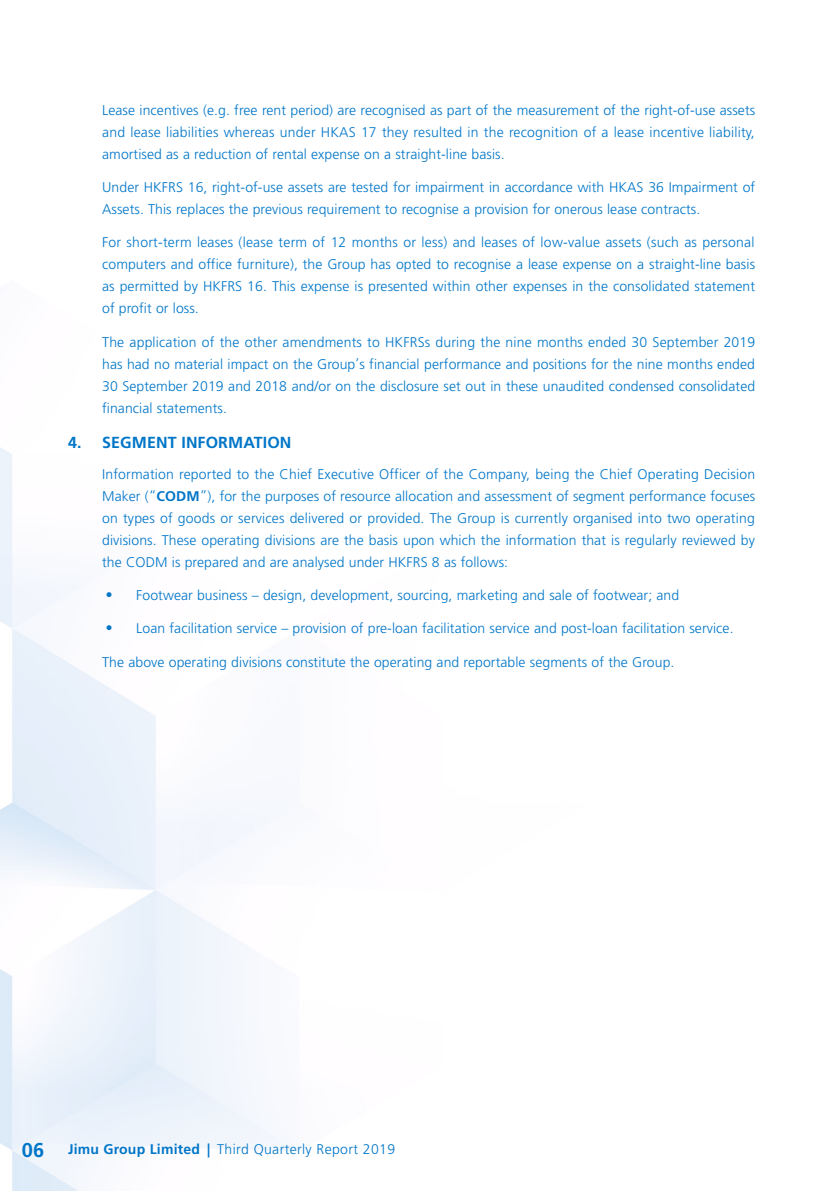
<style>
.page{position:relative;width:840px;height:1191px;background:#fff}
.page>*{position:absolute;margin:0;border:0;box-sizing:border-box;transform-origin:0 0}
.t1{font:700 16px "Frutiger LT Std";letter-spacing:.005em;color:#0076c8}
.t2{font:300 14px/22px "Frutiger LT Std";letter-spacing:.005em;color:#0076c8;text-align:justify}
.t3{font:300 14px "Frutiger LT Std";letter-spacing:.025em;color:#0076c8}
.t4{font:300 14px "M Hei HK";color:#0076c8}
.s1{font-weight:700}
.s2{font-weight:700;font-size:20px}
</style>
<div class="page">
<p class="t2" style="left:102px;top:99px;width:654px">Lease incentives (e.g. free rent period) are recognised as part of the measurement of the right-of-use assets and lease liabilities whereas under HKAS 17 they resulted in the recognition of a lease incentive liability, amortised as a reduction of rental expense on a straight-line basis.</p>
<p class="t2" style="left:102px;top:176px;width:654px">Under HKFRS 16, right-of-use assets are tested for impairment in accordance with HKAS 36 Impairment of<br>Assets. This replaces the previous requirement to recognise a provision for onerous lease contracts.</p>
<p class="t2" style="left:102px;top:232px;width:654px">For short-term leases (lease term of 12 months or less) and leases of low-value assets (such as personal computers and office furniture), the Group has opted to recognise a lease expense on a straight-line basis as permitted by HKFRS 16. This expense is presented within other expenses in the consolidated statement of profit or loss.</p>
<p class="t2" style="left:102px;top:331px;width:654px">The application of the other amendments to HKFRSs during the nine months ended 30 September 2019 has had no material impact on the Group’s financial performance and positions for the nine months ended 30 September 2019 and 2018 and/or on the disclosure set out in these unaudited condensed consolidated financial statements.</p>
<p class="t1" style="left:68px;top:433px;width:225px">4. SEGMENT INFORMATION</p>
<p class="t2" style="left:102px;top:463px;width:654px">Information reported to the Chief Executive Officer of the Company, being the Chief Operating Decision Maker (“<span class="s1">CODM</span>”), for the purposes of resource allocation and assessment of segment performance focuses on types of goods or services delivered or provided. The Group is currently organised into two operating divisions. These operating divisions are the basis upon which the information that is regularly reviewed by the CODM is prepared and are analysed under HKFRS 8 as follows:</p>
<p class="t4" style="left:102px;top:587px;width:15px">‧</p>
<p class="t2" style="left:136px;top:584px;width:544px">Footwear business – design, development, sourcing, marketing and sale of footwear; and</p>
<p class="t4" style="left:102px;top:621px;width:15px">‧</p>
<p class="t2" style="left:136px;top:617px;width:598px">Loan facilitation service – provision of pre-loan facilitation service and post-loan facilitation service.</p>
<p class="t2" style="left:102px;top:651px;width:573px">The above operating divisions constitute the operating and reportable segments of the Group.</p>
<p class="t3" style="left:22px;top:1140px;width:374px"><span class="s2">06</span> <span class="s1">Jimu Group Limited |</span> Third Quarterly Report 2019</p>
</div>
